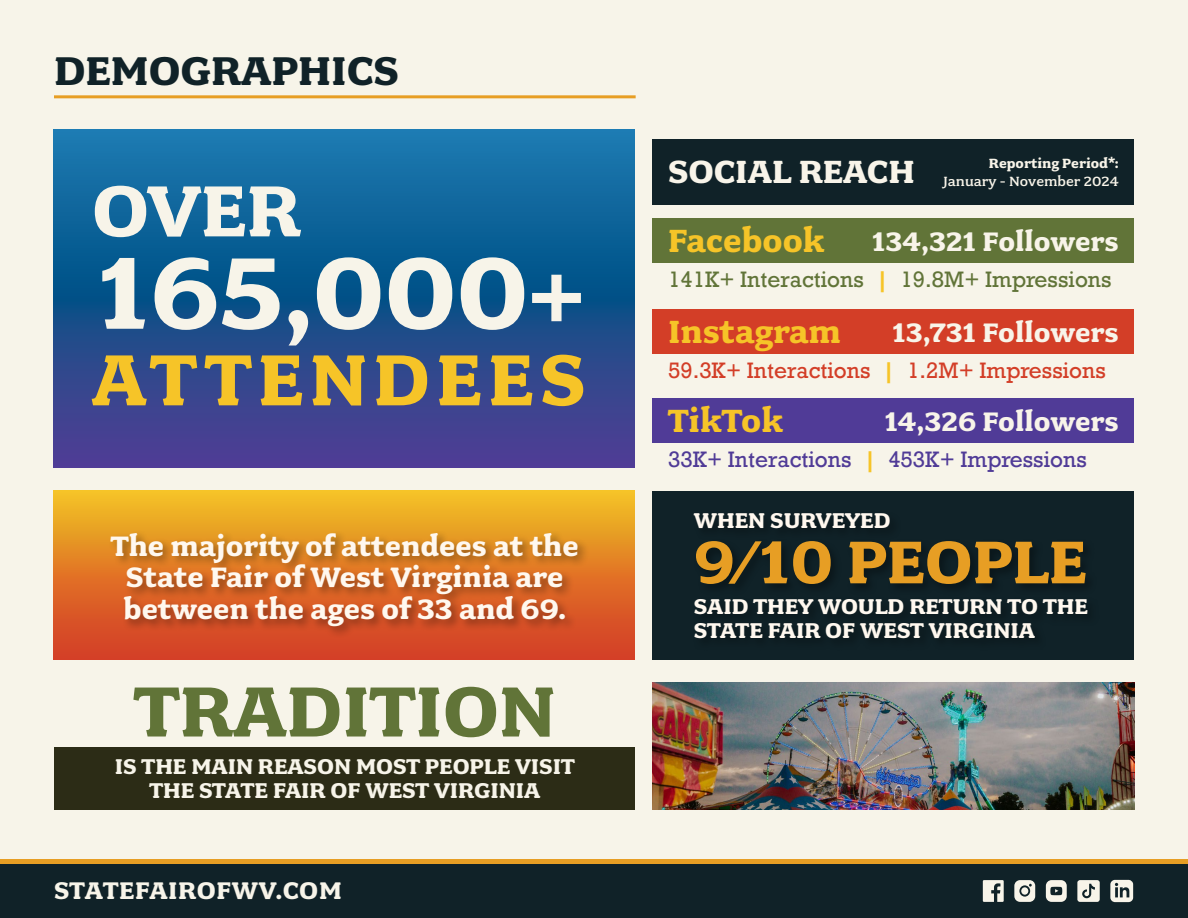
<style>
.page{position:relative;width:1188px;height:918px;background:#fff}
.page>*{position:absolute;margin:0;border:0;box-sizing:border-box;transform-origin:0 0}
.t1{font:700 114px "Fairplex Wide OT";color:#f7f4e9}
.t2{font:700 81px "Fairplex Wide OT";letter-spacing:.075em;color:#f6c428}
.t3{font:700 81px "Fairplex Wide OT";color:#f7f4e9}
.t4{font:700 79.5px "Fairplex Wide OT";color:#617438}
.t5{font:700 67.5px "Fairplex Wide OT";color:#e79e24}
.t6{font:700 45px "Fairplex Wide OT";color:#102228}
.t7{font:700 36px "Fairplex Wide OT";color:#f6c428}
.t8{font:700 36px "Fairplex Wide OT";color:#f8f4e9}
.t9{font:700 31.5px/31.5px "Fairplex Wide OT";color:#fff8ef;text-align:center}
.t10{font:700 30px "Fairplex Wide OT";color:#f8f4e9}
.t11{font:700 27px "Fairplex Wide OT";letter-spacing:.025em;color:#f7f4e9}
.t12{font:700 24px/24px "Fairplex Wide OT";color:#fff8ef}
.t13{font:700 24px/24px "Fairplex Wide OT";color:#f7f4e9;text-align:center}
.t14{font:21px "Rockwell";color:#617438}
.t15{font:21px "Rockwell";color:#d33e27}
.t16{font:21px "Rockwell";color:#503b97}
.t17{font:500 15px "Fairplex Wide OT";color:#f8f4e9}
.t18{font:700 15px "Fairplex Wide OT";color:#f8f4e9}
.s1{font-weight:700;color:#f6c428}
</style>
<div class="page">
<div style="left:0;top:0;width:1188px;height:860px;background:#f7f4e9"></div>
<div style="left:0;top:864px;width:1188px;height:54px;background:#102228"></div>
<hr style="left:0;top:860px;width:1188px;height:4px;background:#e79e24">
<svg style="left:983px;top:880px;width:21px;height:22px"></svg>
<svg style="left:1077px;top:880px;width:23px;height:22px"></svg>
<svg style="left:1110px;top:880px;width:23px;height:22px"></svg>
<svg style="left:1014px;top:880px;width:21px;height:22px"></svg>
<svg style="left:1046px;top:880px;width:21px;height:22px"></svg>
<svg style="left:54px;top:129px;width:581px;height:339px"></svg>
<img style="left:653px;top:683px;width:481px;height:127px">
<hr style="left:54px;top:95px;width:582px;height:3px;background:#e79e24">
<div style="left:55px;top:748px;width:580px;height:62px;background:#2c2c16"></div>
<div style="left:54px;top:491px;width:581px;height:169px;background:linear-gradient(to bottom,#f1be25,#d23427)"></div>
<div style="left:108px;top:530px;width:482px;height:108px;background:#000;opacity:.35"></div>
<div style="left:653px;top:140px;width:481px;height:65px;background:#102228"></div>
<div style="left:653px;top:491px;width:481px;height:169px;background:#102228"></div>
<div style="left:653px;top:218px;width:481px;height:45px;background:#617438"></div>
<div style="left:653px;top:309px;width:481px;height:45px;background:#d33e27"></div>
<div style="left:653px;top:399px;width:481px;height:44px;background:#503b97"></div>
<div style="left:692px;top:510px;width:210px;height:31px;background:#0e1e24"></div>
<div style="left:693px;top:596px;width:407px;height:55px;background:#0e1f24"></div>
<div style="left:693px;top:538px;width:405px;height:58px;background:#0e1e23"></div>
<h3 class="t6" style="left:54px;top:45px;width:346px">DEMOGRAPHICS</h3>
<h2 class="t3" style="left:92px;top:165px;width:210px">OVER</h2>
<h1 class="t1" style="left:98px;top:228px;width:488px">165,000+</h1>
<h2 class="t2" style="left:92px;top:334px;width:495px">ATTENDEES</h2>
<p class="t9" style="left:111px;top:530px;width:469px">The majority of attendees at the<br>State Fair of West Virginia are between the ages of 33 and 69.</p>
<h3 class="t4" style="left:134px;top:666px;width:423px">TRADITION</h3>
<p class="t13" style="left:115px;top:754px;width:462px">IS THE MAIN REASON MOST PEOPLE VISIT<br>THE STATE FAIR OF WEST VIRGINIA</p>
<p class="t11" style="left:54px;top:875px;width:289px">STATEFAIROFWV.COM</p>
<p class="t8" style="left:668px;top:152px;width:248px">SOCIAL REACH</p>
<p class="t18" style="left:989px;top:155px;width:131px">Reporting Period*:</p>
<p class="t17" style="left:943px;top:173px;width:178px">January - November 2024</p>
<p class="t7" style="left:668px;top:220px;width:158px">Facebook</p>
<p class="t10" style="left:872px;top:225px;width:248px">134,321 Followers</p>
<p class="t14" style="left:668px;top:267px;width:445px">141K+ Interactions <span class="s1">|</span> 19.8M+ Impressions</p>
<p class="t7" style="left:668px;top:311px;width:174px">Instagram</p>
<p class="t10" style="left:892px;top:315px;width:228px">13,731 Followers</p>
<p class="t15" style="left:668px;top:357px;width:439px">59.3K+ Interactions <span class="s1">|</span> 1.2M+ Impressions</p>
<p class="t7" style="left:668px;top:400px;width:116px">TikTok</p>
<p class="t10" style="left:885px;top:405px;width:236px">14,326 Followers</p>
<p class="t16" style="left:668px;top:447px;width:420px">33K+ Interactions <span class="s1">|</span> 453K+ Impressions</p>
<p class="t12" style="left:694px;top:508px;width:198px">WHEN SURVEYED</p>
<h3 class="t5" style="left:694px;top:524px;width:394px">9/10 PEOPLE</h3>
<p class="t12" style="left:694px;top:594px;width:396px">SAID THEY WOULD RETURN TO THE<br>STATE FAIR OF WEST VIRGINIA</p>
</div>
